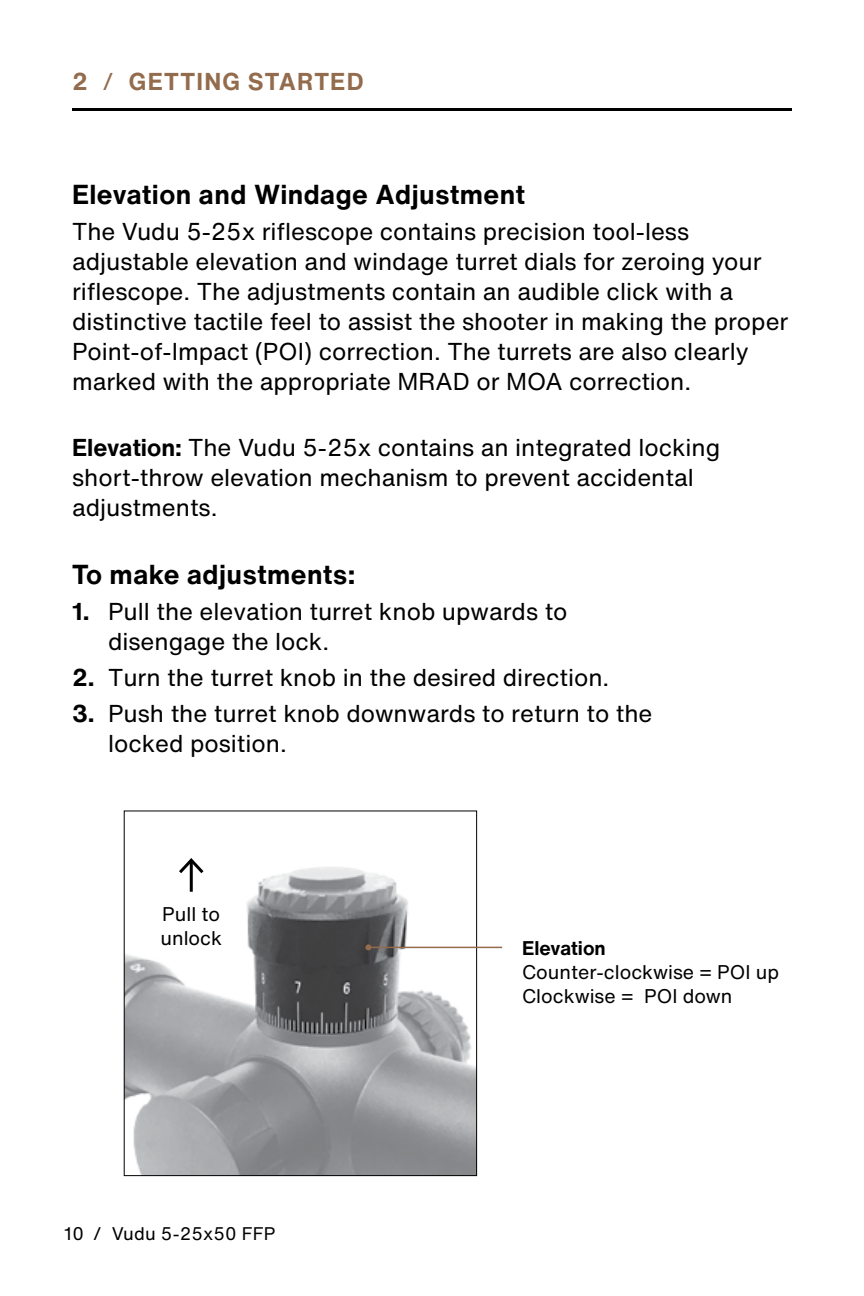
<style>
.page{position:relative;width:864px;height:1296px;background:#fff}
.page>*{position:absolute;margin:0;border:0;box-sizing:border-box;transform-origin:0 0}
.t1{font:700 27px "Helvetica Now Text";letter-spacing:.015em;color:#000}
.t2{font:24px/30px "Helvetica Now Text";color:#000}
.t3{font:700 24px "Helvetica Now Text";letter-spacing:.05em;color:#936b4d}
.t4{font:19.5px/24px "Helvetica Now Text";color:#000}
.t5{font:700 19.5px "Helvetica Now Text";color:#000}
.t6{font:18px "Helvetica Now Text";letter-spacing:.01em;color:#000}
.s1{font-weight:400}
.s2{font-weight:700}
</style>
<div class="page">
<hr style="left:72px;top:108px;width:720px;height:3px;background:#000">
<img style="left:126px;top:867px;width:349px;height:307px">
<div style="left:124px;top:811px;width:353px;height:365px;border:1px solid #000"></div>
<hr style="left:190px;top:860px;width:3px;height:32px;background:#000">
<svg style="left:176px;top:858px;width:31px;height:18px"></svg>
<hr style="left:368px;top:947px;width:134px;height:1px;background:#936b4d">
<svg style="left:365px;top:944px;width:6px;height:6px"></svg>
<p class="t3" style="left:72px;top:63px;width:293px">2 <span class="s1">/</span> GETTING STARTED</p>
<p class="t1" style="left:72px;top:174px;width:455px">Elevation and Windage Adjustment</p>
<p class="t2" style="left:72px;top:215px;width:718px">The Vudu 5-25x riflescope contains precision tool-less adjustable elevation and windage turret dials for zeroing your riflescope. The adjustments contain an audible click with a distinctive tactile feel to assist the shooter in making the proper Point-of-Impact (POI) correction. The turrets are also clearly marked with the appropriate MRAD or MOA correction.</p>
<p class="t2" style="left:72px;top:431px;width:650px"><span class="s2">Elevation:</span> The Vudu 5-25x contains an integrated locking short-throw elevation mechanism to prevent accidental adjustments.</p>
<p class="t1" style="left:72px;top:554px;width:285px">To make adjustments:</p>
<p class="t2" style="left:108px;top:596px;width:461px;text-indent:-36px"><span class="s2">1.</span> Pull the elevation turret knob upwards to disengage the lock.</p>
<p class="t2" style="left:72px;top:662px;width:539px"><span class="s2">2.</span> Turn the turret knob in the desired direction.</p>
<p class="t2" style="left:108px;top:698px;width:546px;text-indent:-36px"><span class="s2">3.</span> Push the turret knob downwards to return to the locked position.</p>
<p class="t4" style="left:161px;top:901px;width:63px">Pull to unlock</p>
<p class="t6" style="left:64px;top:1220px;width:213px">10 / Vudu 5-25x50 FFP</p>
<p class="t5" style="left:522px;top:934px;width:85px">Elevation</p>
<p class="t4" style="left:522px;top:960px;width:259px">Counter-clockwise = POI up<br>Clockwise = POI down</p>
</div>
